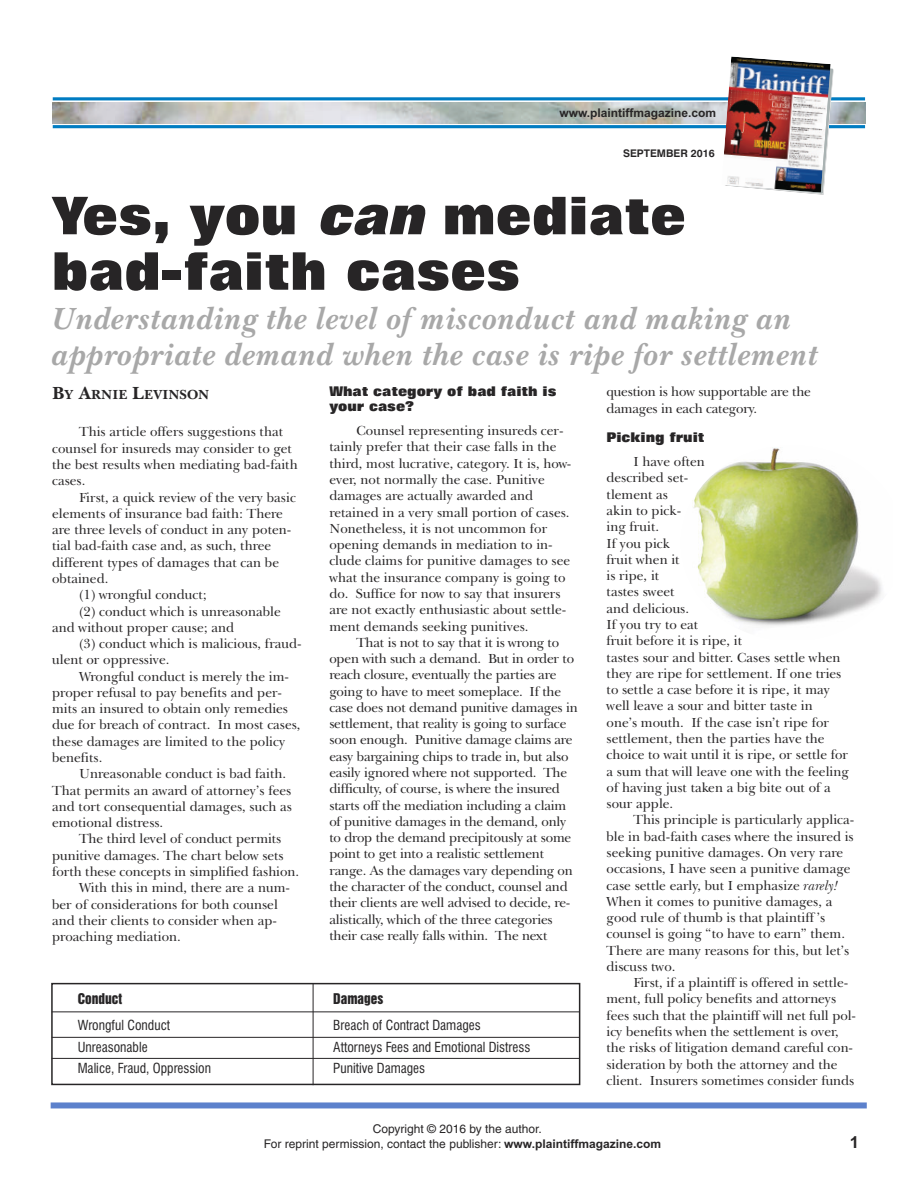
<style>
.page{position:relative;width:918px;height:1188px;background:#fff}
.page>*{position:absolute;margin:0;border:0;box-sizing:border-box;transform-origin:0 0}
.t1{font:800 52.5px/55.5px "Folio BT";color:#272526}
.t2{font:italic 700 31.5px/36px "New Baskerville IT Cby BT";color:#a8a8a8}
.t3{font:700 16.5px "Arial";color:#272526}
.t4{font:13.5px/16.4px "New Baskerville IT Cby BT";color:#272526}
.t5{font:condensed 13.5px "Swiss 721 BT";color:#272526}
.t6{font:800 13.5px/15px "Folio BT";color:#272526}
.t7{font:700 13.5px "New Baskerville IT Cby BT";color:#272526}
.t8{font:13.5px "Swiss 921 BT Regular A";color:#272526}
.t9{font:12px/15px "Helvetica";color:#272526}
.t10{font:700 12px "Arial";color:#272526}
.t11{font:700 10.5px "Swiss 721 BT";color:#272526}
.s1{font-style:italic}
.s2{font-size:18px}
.s3{font-family:"Arial";font-weight:700}
</style>
<div class="page">
<img style="left:692px;top:447px;width:190px;height:179px">
<img style="left:53px;top:102px;width:812px;height:21px">
<hr style="left:53px;top:97px;width:812px;height:3px;background:#007cc2">
<hr style="left:53px;top:125px;width:812px;height:3px;background:#007cc2">
<svg style="left:806px;top:68px;width:28px;height:127px"></svg>
<img style="left:721px;top:57px;width:110px;height:136px">
<div style="left:51px;top:1102px;width:816px;height:6px;background:#5c81cc"></div>
<div style="left:51px;top:983px;width:529px;height:102px;border:2px solid #272526"></div>
<hr style="left:52px;top:1011px;width:528px;height:1px;background:#272526">
<hr style="left:52px;top:1037px;width:528px;height:1px;background:#272526">
<hr style="left:52px;top:1058px;width:527px;height:1px;background:#272526">
<hr style="left:313px;top:983px;width:1px;height:102px;background:#272526">
<p class="t10" style="left:559px;top:106px;width:158px">www.plaintiffmagazine.com</p>
<p class="t11" style="left:623px;top:149px;width:93px">SEPTEMBER 2016</p>
<h1 class="t1" style="left:52px;top:193px;width:636px">Yes, you <span class="s1">can</span> mediate bad-faith cases</h1>
<h2 class="t2" style="left:52px;top:304px;width:768px">Understanding the level of misconduct and making an appropriate demand when the case is ripe for settlement</h2>
<p class="t7" style="left:52px;top:390px;width:159px"><span class="s2">B</span>Y <span class="s2">A</span>RNIE <span class="s2">L</span>EVINSON</p>
<p class="t4" style="left:52px;top:425px;width:247px;text-indent:27px">This article offers suggestions that counsel for insureds may consider to get the best results when mediating bad-faith cases.</p>
<p class="t4" style="left:79px;top:490px;width:218px">First, a quick review of the very basic</p>
<p class="t4" style="left:52px;top:507px;width:232px">elements of insurance bad faith: There</p>
<p class="t4" style="left:52px;top:523px;width:241px">are three levels of conduct in any poten-</p>
<p class="t4" style="left:52px;top:539px;width:221px">tial bad-faith case and, as such, three</p>
<p class="t4" style="left:52px;top:556px;width:228px">different types of damages that can be</p>
<p class="t4" style="left:52px;top:572px;width:58px">obtained.</p>
<p class="t4" style="left:79px;top:588px;width:129px">(1) wrongful conduct;</p>
<p class="t4" style="left:79px;top:604px;width:203px">(2) conduct which is unreasonable</p>
<p class="t4" style="left:52px;top:621px;width:184px">and without proper cause; and</p>
<p class="t4" style="left:79px;top:637px;width:224px">(3) conduct which is malicious, fraud-</p>
<p class="t4" style="left:52px;top:653px;width:119px">ulent or oppressive.</p>
<p class="t4" style="left:79px;top:670px;width:211px">Wrongful conduct is merely the im-</p>
<p class="t4" style="left:52px;top:686px;width:231px">proper refusal to pay benefits and per-</p>
<p class="t4" style="left:52px;top:702px;width:237px">mits an insured to obtain only remedies</p>
<p class="t4" style="left:52px;top:718px;width:250px">due for breach of contract. In most cases,</p>
<p class="t4" style="left:52px;top:735px;width:235px">these damages are limited to the policy</p>
<p class="t4" style="left:52px;top:751px;width:52px">benefits.</p>
<p class="t4" style="left:79px;top:767px;width:209px">Unreasonable conduct is bad faith.</p>
<p class="t4" style="left:52px;top:783px;width:241px">That permits an award of attorney’s fees</p>
<p class="t4" style="left:52px;top:800px;width:241px">and tort consequential damages, such as</p>
<p class="t4" style="left:52px;top:816px;width:113px">emotional distress.</p>
<p class="t4" style="left:79px;top:832px;width:204px">The third level of conduct permits</p>
<p class="t4" style="left:52px;top:849px;width:233px">punitive damages. The chart below sets</p>
<p class="t4" style="left:52px;top:865px;width:248px">forth these concepts in simplified fashion.</p>
<p class="t4" style="left:79px;top:881px;width:212px">With this in mind, there are a num-</p>
<p class="t4" style="left:52px;top:897px;width:227px">ber of considerations for both counsel</p>
<p class="t4" style="left:52px;top:914px;width:226px">and their clients to consider when ap-</p>
<p class="t4" style="left:52px;top:930px;width:130px">proaching mediation.</p>
<p class="t6" style="left:329px;top:385px;width:229px">What category of bad faith is your case?</p>
<p class="t4" style="left:329px;top:424px;width:244px;text-indent:27px">Counsel representing insureds cer&shy;tainly prefer that their case falls in the third, most lucrative, category. It is, how&shy;ever, not normally the case. Punitive damages are actually awarded and retained in a very small portion of cases.<br>Nonetheless, it is not uncommon for opening demands in mediation to in&shy;clude claims for punitive damages to see what the insurance company is going to do. Suffice for now to say that insurers are not exactly enthusiastic about settle&shy;ment demands seeking punitives.</p>
<p class="t4" style="left:329px;top:636px;width:250px;text-indent:27px">That is not to say that it is wrong to open with such a demand. But in order to reach closure, eventually the parties are going to have to meet someplace. If the case does not demand punitive damages in settlement, that reality is going to surface soon enough. Punitive damage claims are easy bargaining chips to trade in, but also easily ignored where not supported. The difficulty, of course, is where the insured starts off the mediation including a claim of punitive damages in the demand, only to drop the demand precipitously at some point to get into a realistic settlement range. As the damages vary depending on the character of the conduct, counsel and their clients are well advised to decide, re&shy;alistically, which of the three categories their case really falls within. The next</p>
<p class="t8" style="left:78px;top:994px;width:46px">Conduct</p>
<p class="t8" style="left:333px;top:994px;width:52px">Damages</p>
<p class="t5" style="left:78px;top:1020px;width:94px">Wrongful Conduct</p>
<p class="t5" style="left:333px;top:1020px;width:149px">Breach of Contract Damages</p>
<p class="t5" style="left:78px;top:1042px;width:71px">Unreasonable</p>
<p class="t5" style="left:333px;top:1042px;width:199px">Attorneys Fees and Emotional Distress</p>
<p class="t5" style="left:78px;top:1063px;width:135px">Malice, Fraud, Oppression</p>
<p class="t5" style="left:333px;top:1063px;width:93px">Punitive Damages</p>
<p class="t4" style="left:607px;top:385px;width:206px">question is how supportable are the damages in each category.</p>
<p class="t6" style="left:607px;top:431px;width:99px">Picking fruit</p>
<p class="t4" style="left:607px;top:455px;width:244px;text-indent:27px">I have often<br>described set-<br>tlement as<br>akin to pick-<br>ing fruit.<br>If you pick<br>fruit when it<br>is ripe, it<br>tastes sweet<br>and delicious.<br>If you try to eat<br>fruit before it is ripe, it<br>tastes sour and bitter. Cases settle when they are ripe for settlement. If one tries to settle a case before it is ripe, it may well leave a sour and bitter taste in<br>one’s mouth. If the case isn’t ripe for settlement, then the parties have the choice to wait until it is ripe, or settle for a sum that will leave one with the feeling of having just taken a big bite out of a sour apple.</p>
<p class="t4" style="left:607px;top:813px;width:249px;text-indent:27px">This principle is particularly applica&shy;ble in bad-faith cases where the insured is seeking punitive damages. On very rare occasions, I have seen a punitive damage case settle early, but I emphasize <span class="s1">rarely!<br></span>When it comes to punitive damages, a good rule of thumb is that plaintiff ’s counsel is going “to have to earn” them.<br>There are many reasons for this, but let’s discuss two.</p>
<p class="t4" style="left:607px;top:976px;width:251px;text-indent:27px">First, if a plaintiff is offered in settle&shy;ment, full policy benefits and attorneys fees such that the plaintiff will net full pol&shy;icy benefits when the settlement is over, the risks of litigation demand careful con&shy;sideration by both the attorney and the client. Insurers sometimes consider funds</p>
<p class="t9" style="left:264px;top:1122px;width:399px;text-indent:109px">Copyright © 2016 by the author.<br>For reprint permission, contact the publisher: <span class="s3">www.plaintiffmagazine.com</span></p>
<p class="t3" style="left:850px;top:1133px;width:11px">1</p>
</div>
